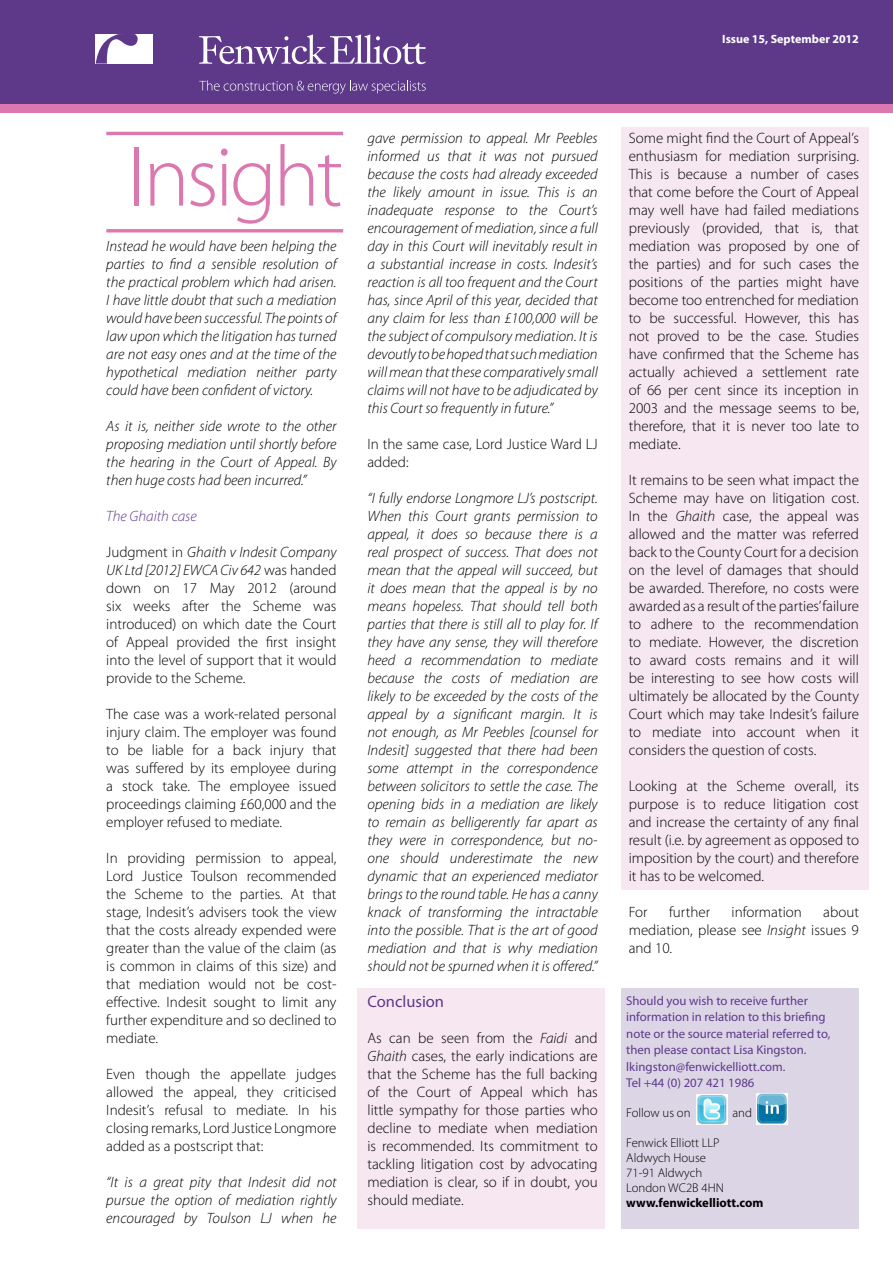
<style>
.page{position:relative;width:893px;height:1263px;background:#fff}
.page>*{position:absolute;margin:0;border:0;box-sizing:border-box;transform-origin:0 0}
.t1{font:300 86.55px "Myriad Pro";letter-spacing:-.04em;color:#db78b0}
.t2{font:16.5px "Myriad Pro";color:#5e398a}
.t3{font:300 15px/18px "Myriad Pro";color:#000;text-align:justify}
.t4{font:italic 300 15px/18px "Myriad Pro";color:#000;text-align:justify}
.t5{font:italic 300 15px "Myriad Pro";color:#5e398a}
.t6{font:12.75px/16.5px "Myriad Pro";color:#5e398a}
.t7{font:300 12.75px/15px "Myriad Pro";color:#000}
.t8{font:700 12.75px "Myriad Pro";color:#000}
.t9{font:700 12px "Myriad Pro";color:#fff}
.s1{font-style:italic}
</style>
<div class="page">
<div style="left:622px;top:128px;width:247px;height:762px;background:#f7e7f1"></div>
<div style="left:622px;top:989px;width:237px;height:240px;background:#dcd5e6"></div>
<img style="left:696px;top:1094px;width:32px;height:31px">
<img style="left:756px;top:1093px;width:31px;height:32px">
<div style="left:358px;top:989px;width:247px;height:240px;background:#f7e7f1"></div>
<div style="left:0;top:0;width:893px;height:107px;background:#5e398a"></div>
<svg style="left:199px;top:34px;width:227px;height:30px"></svg>
<div style="left:96px;top:34px;width:57px;height:30px;background:#fff"></div>
<svg style="left:96px;top:34px;width:42px;height:30px"></svg>
<svg style="left:199px;top:80px;width:227px;height:14px"></svg>
<div style="left:0;top:105px;width:893px;height:8px;background:#db78b0"></div>
<hr style="left:106px;top:132px;width:237px;height:3px;background:#db78b0">
<hr style="left:106px;top:229px;width:237px;height:3px;background:#db78b0">
<p class="t9" style="left:722px;top:31px;width:138px">Issue 15, September 2012</p>
<h1 class="t1" style="left:127px;top:125px;width:217px">Insight</h1>
<p class="t4" style="left:106px;top:237px;width:232px">Instead he would have been helping the parties to find a sensible resolution of the practical problem which had arisen.<br>I have little doubt that such a mediation would have been successful. The points of law upon which the litigation has turned are not easy ones and at the time of the hypothetical mediation neither party could have been confident of victory.</p>
<p class="t4" style="left:106px;top:417px;width:232px">As it is, neither side wrote to the other proposing mediation until shortly before the hearing in the Court of Appeal. By then huge costs had been incurred.”</p>
<p class="t5" style="left:106px;top:507px;width:92px">The Ghaith case</p>
<p class="t3" style="left:106px;top:543px;width:232px">Judgment in <span class="s1">Ghaith v Indesit Company UK Ltd [2012] EWCA Civ 642</span> was handed down on 17 May 2012 (around six weeks after the Scheme was introduced) on which date the Court of Appeal provided the first insight into the level of support that it would provide to the Scheme.</p>
<p class="t3" style="left:106px;top:705px;width:232px">The case was a work-related personal injury claim. The employer was found to be liable for a back injury that was suffered by its employee during a stock take. The employee issued proceedings claiming £60,000 and the employer refused to mediate.</p>
<p class="t3" style="left:106px;top:849px;width:232px">In providing permission to appeal, Lord Justice Toulson recommended the Scheme to the parties. At that stage, Indesit’s advisers took the view that the costs already expended were greater than the value of the claim (as is common in claims of this size) and that mediation would not be cost&shy;effective. Indesit sought to limit any further expenditure and so declined to mediate.</p>
<p class="t3" style="left:106px;top:1065px;width:232px">Even though the appellate judges allowed the appeal, they criticised Indesit’s refusal to mediate. In his closing remarks, Lord Justice Longmore added as a postscript that:</p>
<p class="t4" style="left:106px;top:1173px;width:232px">“It is a great pity that Indesit did not pursue the option of mediation rightly encouraged by Toulson LJ when he</p>
<p class="t4" style="left:367px;top:129px;width:232px">gave permission to appeal. Mr Peebles informed us that it was not pursued because the costs had already exceeded the likely amount in issue. This is an inadequate response to the Court’s encouragement of mediation, since a full day in this Court will inevitably result in a substantial increase in costs. Indesit’s reaction is all too frequent and the Court has, since April of this year, decided that any claim for less than £100,000 will be the subject of compulsory mediation. It is devoutly to be hoped that such mediation will mean that these comparatively small claims will not have to be adjudicated by this Court so frequently in future.”</p>
<p class="t3" style="left:367px;top:435px;width:232px">In the same case, Lord Justice Ward LJ added:</p>
<p class="t4" style="left:367px;top:489px;width:232px">“I fully endorse Longmore LJ’s postscript.<br>When this Court grants permission to appeal, it does so because there is a real prospect of success. That does not mean that the appeal will succeed, but it does mean that the appeal is by no means hopeless. That should tell both parties that there is still all to play for. If they have any sense, they will therefore heed a recommendation to mediate because the costs of mediation are likely to be exceeded by the costs of the appeal by a significant margin. It is not enough, as Mr Peebles [counsel for Indesit] suggested that there had been some attempt in the correspondence between solicitors to settle the case. The opening bids in a mediation are likely to remain as belligerently far apart as they were in correspondence, but no&shy;one should underestimate the new dynamic that an experienced mediator brings to the round table. He has a canny knack of transforming the intractable into the possible. That is the art of good mediation and that is why mediation should not be spurned when it is offered.”</p>
<p class="t2" style="left:367px;top:991px;width:78px">Conclusion</p>
<p class="t3" style="left:367px;top:1029px;width:232px">As can be seen from the <span class="s1">Faidi</span> and <span class="s1">Ghaith</span> cases, the early indications are that the Scheme has the full backing of the Court of Appeal which has little sympathy for those parties who decline to mediate when mediation is recommended. Its commitment to tackling litigation cost by advocating mediation is clear, so if in doubt, you should mediate.</p>
<p class="t3" style="left:629px;top:129px;width:232px">Some might find the Court of Appeal’s enthusiasm for mediation surprising.<br>This is because a number of cases that come before the Court of Appeal may well have had failed mediations previously (provided, that is, that mediation was proposed by one of the parties) and for such cases the positions of the parties might have become too entrenched for mediation to be successful. However, this has not proved to be the case. Studies have confirmed that the Scheme has actually achieved a settlement rate of 66 per cent since its inception in 2003 and the message seems to be, therefore, that it is never too late to mediate.</p>
<p class="t3" style="left:629px;top:471px;width:232px">It remains to be seen what impact the Scheme may have on litigation cost.<br>In the <span class="s1">Ghaith</span> case, the appeal was allowed and the matter was referred back to the County Court for a decision on the level of damages that should be awarded. Therefore, no costs were awarded as a result of the parties’failure to adhere to the recommendation to mediate. However, the discretion to award costs remains and it will be interesting to see how costs will ultimately be allocated by the County Court which may take Indesit’s failure to mediate into account when it considers the question of costs.</p>
<p class="t3" style="left:629px;top:777px;width:232px">Looking at the Scheme overall, its purpose is to reduce litigation cost and increase the certainty of any final result (i.e. by agreement as opposed to imposition by the court) and therefore it has to be welcomed.</p>
<p class="t3" style="left:629px;top:903px;width:20px">For</p>
<p class="t3" style="left:669px;top:903px;width:43px">further</p>
<p class="t3" style="left:732px;top:903px;width:72px">information</p>
<p class="t3" style="left:629px;top:903px;width:232px;text-indent:195px">about mediation, please see <span class="s1">Insight</span> issues 9 and 10.</p>
<p class="t6" style="left:626px;top:992px;width:206px">Should you wish to receive further information in relation to this briefing note or the source material referred to, then please contact Lisa Kingston. lkingston@fenwickelliott.com.<br>Tel +44 (0) 207 421 1986</p>
<p class="t7" style="left:626px;top:1105px;width:66px">Follow us on</p>
<p class="t7" style="left:732px;top:1105px;width:21px">and</p>
<p class="t7" style="left:626px;top:1135px;width:99px">Fenwick Elliott LLP<br>Aldwych House<br>71-91 Aldwych<br>London WC2B 4HN</p>
<p class="t8" style="left:626px;top:1194px;width:139px">www.fenwickelliott.com</p>
</div>
